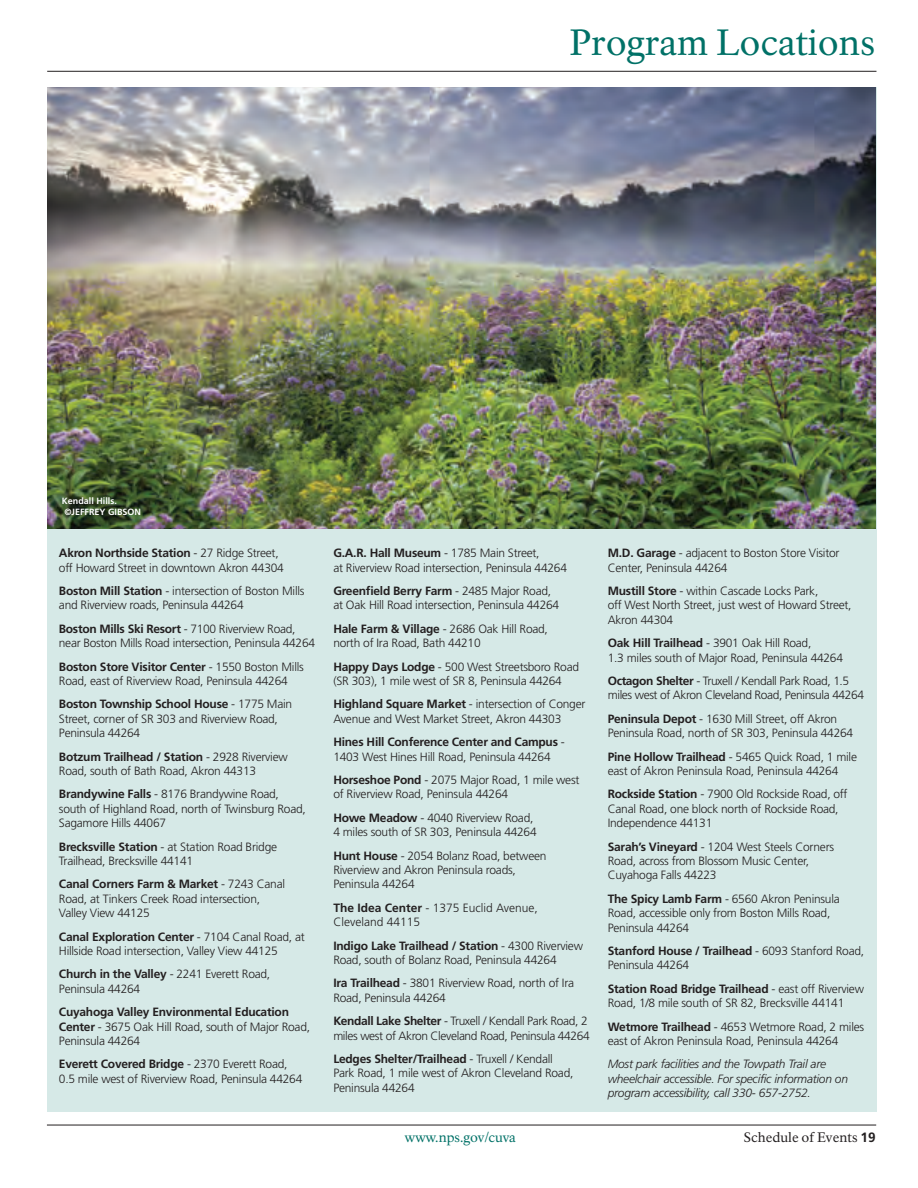
<style>
.page{position:relative;width:918px;height:1188px;background:#fff}
.page>*{position:absolute;margin:0;border:0;box-sizing:border-box;transform-origin:0 0}
.t1{font:36px "NPS Rawlinson OT";color:#007167}
.t2{font:13.5px "NPS Rawlinson OT";color:#231f20}
.t3{font:13.5px "NPS Rawlinson OT";color:#007167}
.Program{font:300 12px/14.4px "Frutiger LT Std";letter-spacing:-.02em;color:#231f20}
.Program-2{font:italic 300 12px/14.4px "Frutiger LT Std";letter-spacing:-.02em;color:#231f20}
.Program-3{font:300 12px/14.4px "Frutiger LT Std";color:#231f20}
.NPS_caption_white{font:700 9px "Frutiger LT Std";color:#fff}
.s1{font-weight:700}
.s2{font-family:"Frutiger LT Std";font-weight:700}
</style>
<div class="page">
<hr style="left:47px;top:71px;width:829px;height:1px;background:#231f20">
<div style="left:47px;top:88px;width:829px;height:1024px;background:#d6e9e7"></div>
<hr style="left:47px;top:1125px;width:829px;height:1px;background:#231f20">
<img style="left:48px;top:88px;width:827px;height:441px">
<p class="t1" style="left:569px;top:20px;width:308px">Program Locations</p>
<p class="NPS_caption_white" style="left:62px;top:495px;width:57px">Kendall Hills.</p>
<p class="NPS_caption_white" style="left:64px;top:506px;width:78px">©JEFFREY GIBSON</p>
<p class="Program" style="left:59px;top:546px;width:226px"><span class="s1">Akron Northside Station</span> - 27 Ridge Street, off Howard Street in downtown Akron 44304</p>
<p class="Program" style="left:59px;top:584px;width:247px"><span class="s1">Boston Mill Station</span> - intersection of Boston Mills and Riverview roads, Peninsula 44264</p>
<p class="Program" style="left:59px;top:622px;width:258px"><span class="s1">Boston Mills Ski Resort</span> - 7100 Riverview Road, near Boston Mills Road intersection, Peninsula 44264</p>
<p class="Program" style="left:59px;top:659px;width:246px"><span class="s1">Boston Store Visitor Center</span> - 1550 Boston Mills<br>Road, east of Riverview Road, Peninsula 44264</p>
<p class="Program" style="left:59px;top:697px;width:235px"><span class="s1">Boston Township School House</span> - 1775 Main<br>Street, corner of SR 303 and Riverview Road,<br>Peninsula 44264</p>
<p class="Program" style="left:59px;top:749px;width:230px"><span class="s1">Botzum Trailhead / Station</span> - 2928 Riverview<br>Road, south of Bath Road, Akron 44313</p>
<p class="Program" style="left:59px;top:787px;width:248px"><span class="s1">Brandywine Falls</span> - 8176 Brandywine Road, south of Highland Road, north of Twinsburg Road,<br>Sagamore Hills 44067</p>
<p class="Program" style="left:59px;top:839px;width:220px"><span class="s1">Brecksville Station</span> - at Station Road Bridge<br>Trailhead, Brecksville 44141</p>
<p class="Program" style="left:59px;top:877px;width:228px"><span class="s1">Canal Corners Farm &amp; Market</span> - 7243 Canal<br>Road, at Tinkers Creek Road intersection,<br>Valley View 44125</p>
<p class="Program" style="left:59px;top:929px;width:247px"><span class="s1">Canal Exploration Center</span> - 7104 Canal Road, at<br>Hillside Road intersection, Valley View 44125</p>
<p class="Program" style="left:59px;top:967px;width:213px"><span class="s1">Church in the Valley</span> - 2241 Everett Road,<br>Peninsula 44264</p>
<p class="Program" style="left:59px;top:1005px;width:253px"><span class="s1">Cuyahoga Valley Environmental Education<br>Center</span> - 3675 Oak Hill Road, south of Major Road,<br>Peninsula 44264</p>
<p class="Program" style="left:59px;top:1057px;width:245px"><span class="s1">Everett Covered Bridge</span> - 2370 Everett Road,<br>0.5 mile west of Riverview Road, Peninsula 44264</p>
<p class="Program" style="left:333px;top:546px;width:235px"><span class="s1">G.A.R. Hall Museum</span> - 1785 Main Street,<br>at Riverview Road intersection, Peninsula 44264</p>
<p class="Program" style="left:333px;top:584px;width:227px"><span class="s1">Greenfield Berry Farm</span> - 2485 Major Road, at Oak Hill Road intersection, Peninsula 44264</p>
<p class="Program" style="left:333px;top:622px;width:216px"><span class="s1">Hale Farm &amp; Village</span> - 2686 Oak Hill Road, north of Ira Road, Bath 44210</p>
<p class="Program" style="left:333px;top:659px;width:247px"><span class="s1">Happy Days Lodge</span> - 500 West Streetsboro Road (SR 303), 1 mile west of SR 8, Peninsula 44264</p>
<p class="Program" style="left:333px;top:697px;width:254px"><span class="s1">Highland Square Market</span> - intersection of Conger<br>Avenue and West Market Street, Akron 44303</p>
<p class="Program" style="left:333px;top:735px;width:233px"><span class="s1">Hines Hill Conference Center and Campus</span> -<br>1403 West Hines Hill Road, Peninsula 44264</p>
<p class="Program" style="left:333px;top:773px;width:248px"><span class="s1">Horseshoe Pond</span> - 2075 Major Road, 1 mile west of Riverview Road, Peninsula 44264</p>
<p class="Program" style="left:333px;top:811px;width:205px"><span class="s1">Howe Meadow</span> - 4040 Riverview Road,<br>4 miles south of SR 303, Peninsula 44264</p>
<p class="Program" style="left:333px;top:848px;width:215px"><span class="s1">Hunt House</span> - 2054 Bolanz Road, between<br>Riverview and Akron Peninsula roads,<br>Peninsula 44264</p>
<p class="Program-3" style="left:333px;top:901px;width:206px"><span class="s1">The Idea Center</span> - 1375 Euclid Avenue,<br>Cleveland 44115</p>
<p class="Program" style="left:333px;top:938px;width:251px"><span class="s1">Indigo Lake Trailhead / Station</span> - 4300 Riverview<br>Road, south of Bolanz Road, Peninsula 44264</p>
<p class="Program" style="left:333px;top:976px;width:242px"><span class="s1">Ira Trailhead</span> - 3801 Riverview Road, north of Ira<br>Road, Peninsula 44264</p>
<p class="Program" style="left:333px;top:1014px;width:258px"><span class="s1">Kendall Lake Shelter</span> - Truxell / Kendall Park Road, 2 miles west of Akron Cleveland Road, Peninsula 44264</p>
<p class="Program" style="left:333px;top:1052px;width:242px"><span class="s1">Ledges Shelter/Trailhead</span> - Truxell / Kendall<br>Park Road, 1 mile west of Akron Cleveland Road,<br>Peninsula 44264</p>
<p class="Program" style="left:608px;top:546px;width:233px"><span class="s1">M.D. Garage</span> - adjacent to Boston Store Visitor<br>Center, Peninsula 44264</p>
<p class="Program" style="left:608px;top:584px;width:245px"><span class="s1">Mustill Store</span> - within Cascade Locks Park,<br>off West North Street, just west of Howard Street,<br>Akron 44304</p>
<p class="Program" style="left:608px;top:636px;width:237px"><span class="s1">Oak Hill Trailhead</span> - 3901 Oak Hill Road,<br>1.3 miles south of Major Road, Peninsula 44264</p>
<p class="Program" style="left:608px;top:674px;width:258px"><span class="s1">Octagon Shelter</span> - Truxell / Kendall Park Road, 1.5 miles west of Akron Cleveland Road, Peninsula 44264</p>
<p class="Program" style="left:608px;top:712px;width:247px"><span class="s1">Peninsula Depot</span> - 1630 Mill Street, off Akron<br>Peninsula Road, north of SR 303, Peninsula 44264</p>
<p class="Program" style="left:608px;top:749px;width:251px"><span class="s1">Pine Hollow Trailhead</span> - 5465 Quick Road, 1 mile east of Akron Peninsula Road, Peninsula 44264</p>
<p class="Program" style="left:608px;top:787px;width:241px"><span class="s1">Rockside Station</span> - 7900 Old Rockside Road, off<br>Canal Road, one block north of Rockside Road,<br>Independence 44131</p>
<p class="Program" style="left:608px;top:839px;width:228px"><span class="s1">Sarah’s Vineyard</span> - 1204 West Steels Corners<br>Road, across from Blossom Music Center,<br>Cuyahoga Falls 44223</p>
<p class="Program" style="left:608px;top:892px;width:234px"><span class="s1">The Spicy Lamb Farm</span> - 6560 Akron Peninsula<br>Road, accessible only from Boston Mills Road,<br>Peninsula 44264</p>
<p class="Program" style="left:608px;top:944px;width:258px"><span class="s1">Stanford House / Trailhead</span> - 6093 Stanford Road,<br>Peninsula 44264</p>
<p class="Program" style="left:608px;top:982px;width:258px"><span class="s1">Station Road Bridge Trailhead</span> - east off Riverview<br>Road, 1/8 mile south of SR 82, Brecksville 44141</p>
<p class="Program" style="left:608px;top:1019px;width:258px"><span class="s1">Wetmore Trailhead</span> - 4653 Wetmore Road, 2 miles east of Akron Peninsula Road, Peninsula 44264</p>
<p class="Program-2" style="left:608px;top:1057px;width:242px">Most park facilities and the Towpath Trail are wheelchair accessible. For specific information on program accessibility, call 330- 657-2752.</p>
<p class="t3" style="left:405px;top:1129px;width:112px">www.nps.gov/cuva</p>
<p class="t2" style="left:744px;top:1129px;width:133px">Schedule of Events <span class="s2">19</span></p>
</div>
